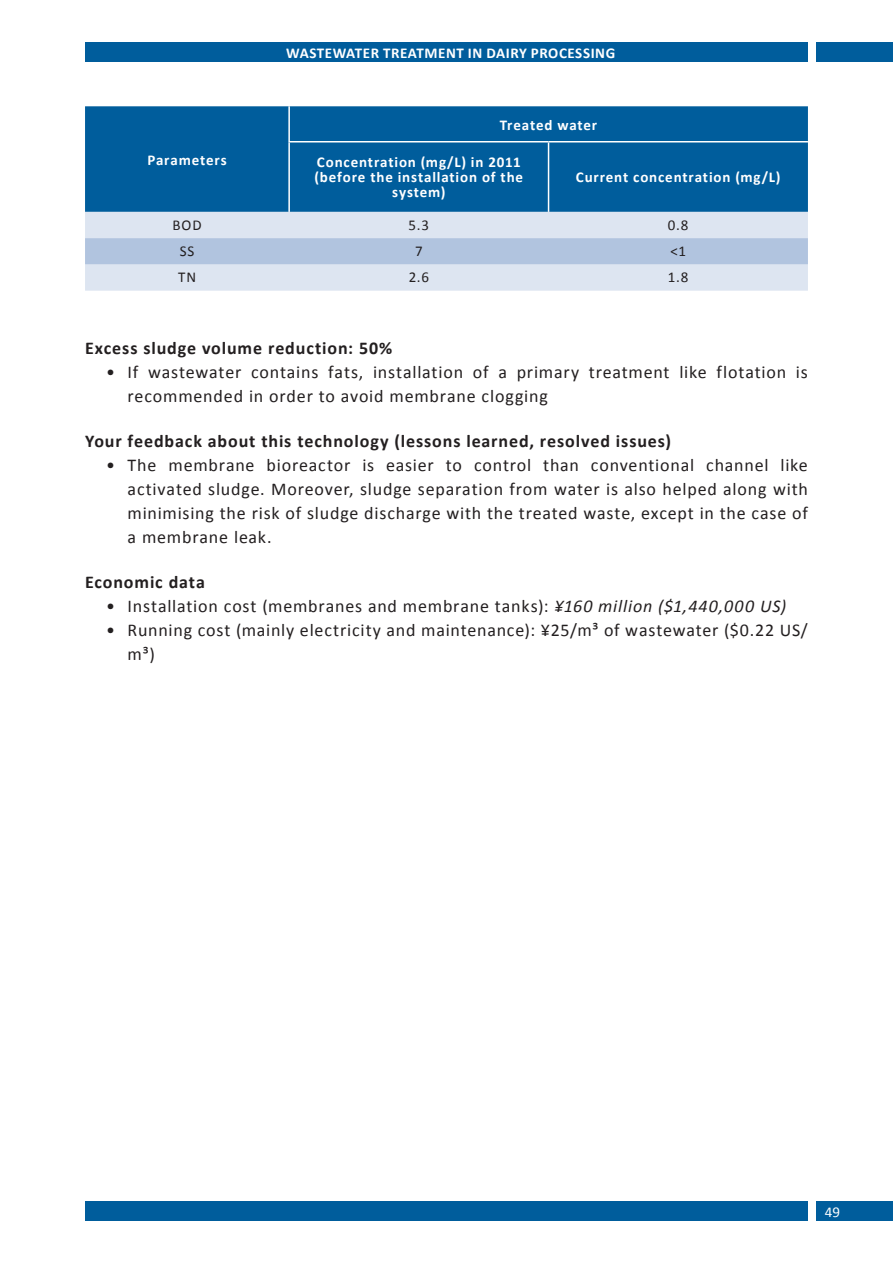
<style>
.page{position:relative;width:893px;height:1263px;background:#fff}
.page>*{position:absolute;margin:0;border:0;box-sizing:border-box;transform-origin:0 0}
.t1{font:18px/24px "Calibri";letter-spacing:.045em;color:#231f20}
.t2{font:700 18px "Calibri";letter-spacing:.05em;color:#231f20}
.t3{font:700 15px/15px "Calibri";letter-spacing:.055em;color:#fff;text-align:center}
.t4{font:15px "Calibri";letter-spacing:.06em;color:#231f20}
.t5{font:15px "Calibri";color:#fff}
.s1{font-style:italic}
</style>
<div class="page">
<div style="left:85px;top:106px;width:723px;height:106px;background:#005d9c"></div>
<div style="left:85px;top:212px;width:723px;height:79px;background:#dde5f1"></div>
<div style="left:85px;top:238px;width:723px;height:26px;background:#b1c4df"></div>
<hr style="left:288px;top:106px;width:2px;height:35px;background:#fff">
<hr style="left:288px;top:141px;width:261px;height:1px;background:#fff">
<hr style="left:288px;top:142px;width:2px;height:70px;background:#fff">
<hr style="left:549px;top:141px;width:259px;height:1px;background:#fff">
<hr style="left:548px;top:142px;width:1px;height:70px;background:#fff">
<div style="left:85px;top:1201px;width:723px;height:19px;background:#005d9c"></div>
<div style="left:85px;top:43px;width:723px;height:19px;background:#005d9c"></div>
<div style="left:816px;top:1201px;width:77px;height:19px;background:#005d9c"></div>
<svg style="left:816px;top:43px;width:77px;height:19px"></svg>
<p class="t3" style="left:147px;top:152px;width:81px">Parameters</p>
<p class="t3" style="left:286px;top:45px;width:331px">WASTEWATER TREATMENT IN DAIRY PROCESSING</p>
<p class="t3" style="left:500px;top:117px;width:99px">Treated water</p>
<p class="t3" style="left:315px;top:155px;width:210px">Concentration (mg/L) in 2011 (before the installation of the system)</p>
<p class="t3" style="left:576px;top:170px;width:206px">Current concentration (mg/L)</p>
<p class="t4" style="left:173px;top:215px;width:30px">BOD</p>
<p class="t4" style="left:409px;top:215px;width:22px">5.3</p>
<p class="t4" style="left:668px;top:215px;width:22px">0.8</p>
<p class="t4" style="left:180px;top:241px;width:16px">SS</p>
<p class="t4" style="left:415px;top:241px;width:9px">7</p>
<p class="t4" style="left:670px;top:241px;width:17px">&lt;1</p>
<p class="t4" style="left:178px;top:268px;width:19px">TN</p>
<p class="t4" style="left:409px;top:268px;width:22px">2.6</p>
<p class="t4" style="left:668px;top:268px;width:22px">1.8</p>
<p class="t2" style="left:85px;top:336px;width:309px">Excess sludge volume reduction: 50%</p>
<p class="t1" style="left:128px;top:360px;width:682px;text-indent:-21px">• If wastewater contains fats, installation of a primary treatment like flotation is recommended in order to avoid membrane clogging</p>
<p class="t2" style="left:85px;top:430px;width:587px">Your feedback about this technology (lessons learned, resolved issues)</p>
<p class="t1" style="left:128px;top:453px;width:682px;text-align:justify;text-indent:-21px">• The membrane bioreactor is easier to control than conventional channel like activated sludge. Moreover, sludge separation from water is also helped along with minimising the risk of sludge discharge with the treated waste, except in the case of a membrane leak.</p>
<p class="t2" style="left:85px;top:571px;width:121px">Economic data</p>
<p class="t1" style="left:106px;top:594px;width:681px">• Installation cost (membranes and membrane tanks): <span class="s1">¥160 million ($1,440,000 US)</span></p>
<p class="t1" style="left:128px;top:618px;width:682px;text-indent:-21px">• Running cost (mainly electricity and maintenance): ¥25/m³ of wastewater ($0.22 US/ m³)</p>
<p class="t5" style="left:825px;top:1202px;width:17px">49</p>
</div>
